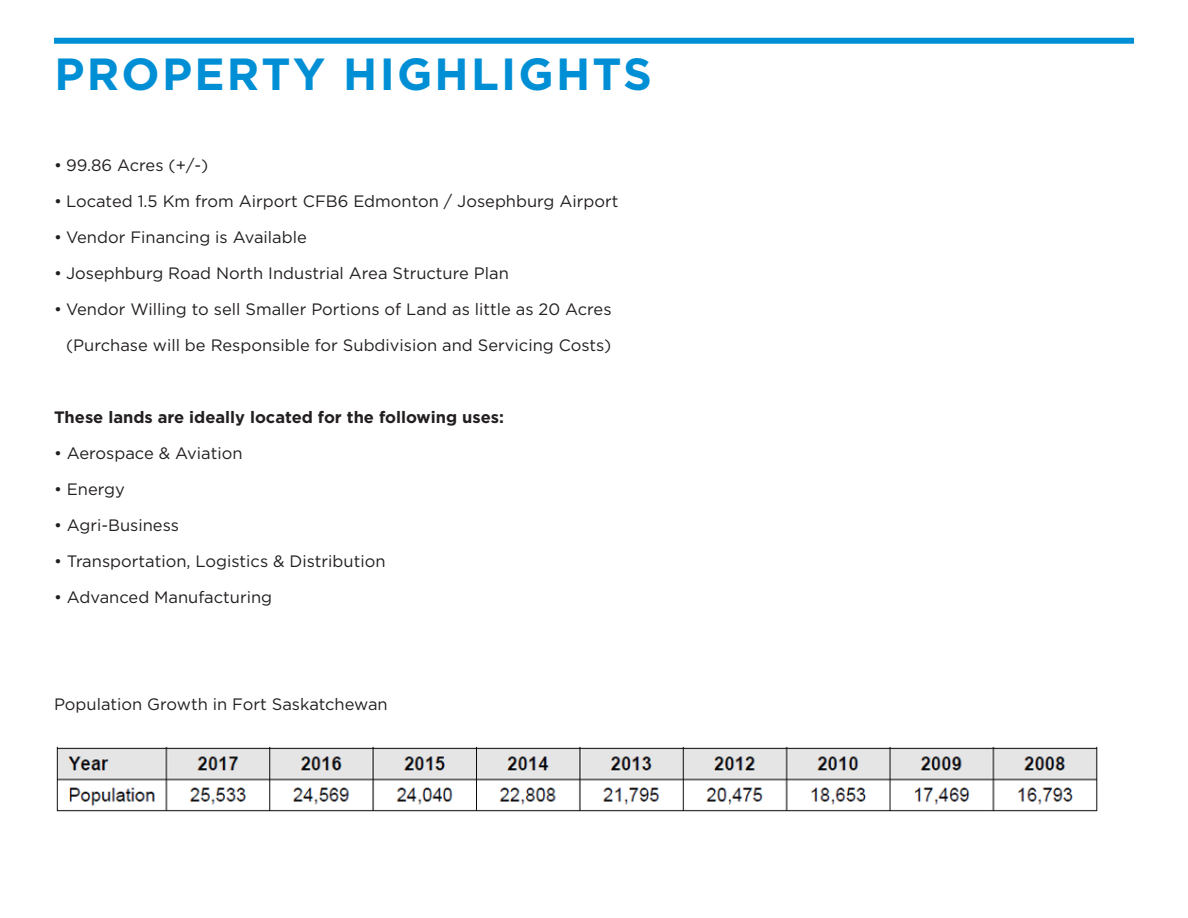
<style>
.page{position:relative;width:1188px;height:918px;background:#fff}
.page>*{position:absolute;margin:0;border:0;box-sizing:border-box;transform-origin:0 0}
.t1{font:700 45px "Gotham";letter-spacing:.05em;color:#008fd5}
.t2{font:16.5px/36px "Gotham";color:#231f20;text-align:right}
.t3{font:700 16.5px "Gotham";color:#231f20}
</style>
<div class="page">
<div style="left:54px;top:38px;width:1080px;height:6px;background:#008fd5"></div>
<img style="left:56px;top:746px;width:1042px;height:66px">
<p class="t1" style="left:55px;top:45px;width:599px">PROPERTY HIGHLIGHTS</p>
<p class="t2" style="left:54px;top:147px;width:156px">• 99.86 Acres (+/-)</p>
<p class="t2" style="left:54px;top:183px;width:566px">• Located 1.5 Km from Airport CFB6 Edmonton / Josephburg Airport</p>
<p class="t2" style="left:54px;top:219px;width:254px">• Vendor Financing is Available</p>
<p class="t2" style="left:54px;top:255px;width:456px">• Josephburg Road North Industrial Area Structure Plan</p>
<p class="t2" style="left:54px;top:291px;width:559px">• Vendor Willing to sell Smaller Portions of Land as little as 20 Acres (Purchase will be Responsible for Subdivision and Servicing Costs)</p>
<p class="t3" style="left:54px;top:407px;width:452px">These lands are ideally located for the following uses:</p>
<p class="t2" style="left:54px;top:435px;width:190px">• Aerospace &amp; Aviation</p>
<p class="t2" style="left:54px;top:471px;width:72px">• Energy</p>
<p class="t2" style="left:54px;top:507px;width:127px">• Agri-Business</p>
<p class="t2" style="left:54px;top:543px;width:333px">• Transportation, Logistics &amp; Distribution</p>
<p class="t2" style="left:54px;top:579px;width:220px">• Advanced Manufacturing</p>
<p class="t2" style="left:54px;top:686px;width:335px">Population Growth in Fort Saskatchewan</p>
</div>
